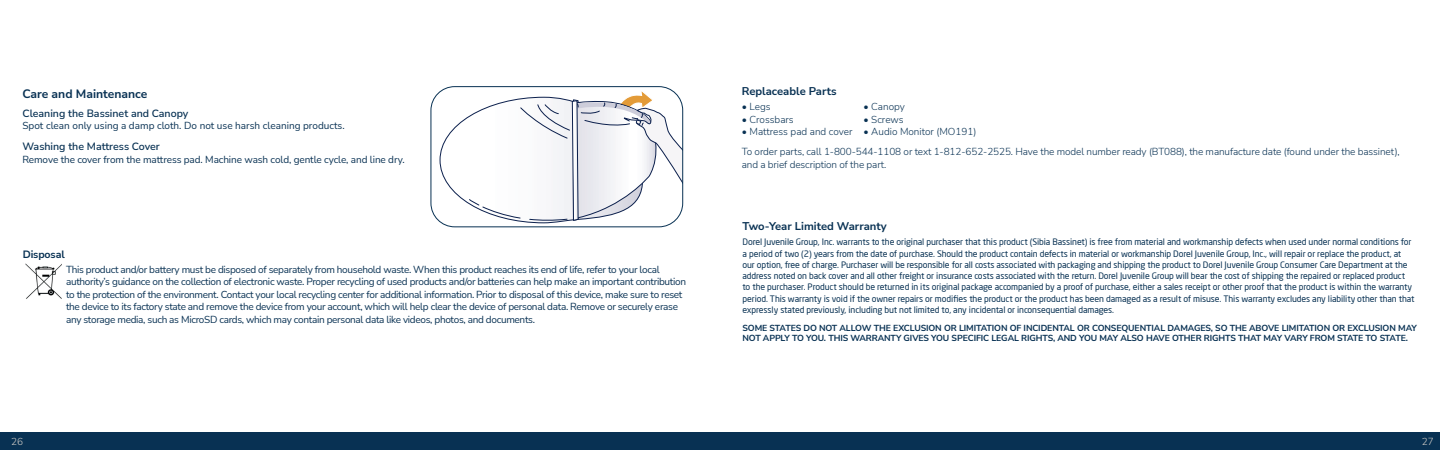
<style>
.page{position:relative;width:1440px;height:450px;background:#fff}
.page>*{position:absolute;margin:0;border:0;box-sizing:border-box;transform-origin:0 0}
.t1{font:700 12.12px "Nunito Sans";color:#083153}
.t2{font:700 11.25px "Nunito Sans";color:#083153}
.t3{font:600 10.62px "Nunito Sans";color:#083153}
.t4{font:700 10.62px "Nunito Sans";letter-spacing:-.01em;color:#083153}
.t5{font:10px/12.5px "Nunito Sans";letter-spacing:-.03em;color:#083153}
.t6{font:300 10px/20px "Nunito Sans";letter-spacing:-.01em;color:#083153}
.t7{font:10px "Nunito Sans";letter-spacing:-.01em;color:#083153}
.t8{font:10px "Nunito Sans";color:#083153}
.t9{font:300 10px "Nunito Sans";color:#d1cdc8}
.t10{font:8.75px/11.2px "Neo Sans Pro";letter-spacing:-.01em;color:#083153}
.t11{font:700 8.75px/10.5px "Nunito Sans";letter-spacing:-.01em;color:#083153}
</style>
<div class="page">
<div style="left:720px;top:432px;width:720px;height:18px;background:#083153"></div>
<div style="left:0;top:432px;width:720px;height:18px;background:#083153"></div>
<img style="left:25px;top:263px;width:36px;height:36px">
<svg style="left:440px;top:89px;width:243px;height:134px"></svg>
<div style="left:431px;top:86px;width:252px;height:141px;border:1px solid #083153;border-radius:24px"></div>
<h1 class="t1" style="left:22px;top:86px;width:126px">Care and Maintenance</h1>
<p class="t3" style="left:22px;top:106px;width:167px">Cleaning the Bassinet and Canopy</p>
<p class="t8" style="left:22px;top:119px;width:324px">Spot clean only using a damp cloth. Do not use harsh cleaning products.</p>
<p class="t3" style="left:22px;top:139px;width:139px">Washing the Mattress Cover</p>
<p class="t7" style="left:22px;top:152px;width:384px">Remove the cover from the mattress pad. Machine wash cold, gentle cycle, and line dry.</p>
<p class="t4" style="left:23px;top:247px;width:44px">Disposal</p>
<p class="t5" style="left:66px;top:263px;width:622px">This product and/or battery must be disposed of separately from household waste. When this product reaches its end of life, refer to your local authority’s guidance on the collection of electronic waste. Proper recycling of used products and/or batteries can help make an important contribution to the protection of the environment. Contact your local recycling center for additional information. Prior to disposal of this device, make sure to reset the device to its factory state and remove the device from your account, which will help clear the device of personal data. Remove or securely erase any storage media, such as MicroSD cards, which may contain personal data like videos, photos, and documents.</p>
<p class="t2" style="left:742px;top:84px;width:96px">Replaceable Parts</p>
<p class="t6" style="left:742px;top:96px;width:30px">• Legs</p>
<p class="t6" style="left:742px;top:109px;width:53px">• Crossbars</p>
<p class="t6" style="left:742px;top:121px;width:660px">• Mattress pad and cover<br>To order parts, call 1-800-544-1108 or text 1-812-652-2525. Have the model number ready (BT088), the manufacture date (found under the bassinet),</p>
<p class="t6" style="left:742px;top:154px;width:146px">and a brief description of the part.</p>
<p class="t6" style="left:864px;top:97px;width:43px">• Canopy</p>
<p class="t6" style="left:864px;top:109px;width:42px">• Screws</p>
<p class="t6" style="left:864px;top:122px;width:114px">• Audio Monitor (MO191)</p>
<p class="t2" style="left:742px;top:218px;width:146px">Two-Year Limited Warranty</p>
<p class="t10" style="left:742px;top:236px;width:674px">Dorel Juvenile Group, Inc. warrants to the original purchaser that this product (Sibia Bassinet) is free from material and workmanship defects when used under normal conditions for a period of two (2) years from the date of purchase. Should the product contain defects in material or workmanship Dorel Juvenile Group, Inc., will repair or replace the product, at our option, free of charge. Purchaser will be responsible for all costs associated with packaging and shipping the product to Dorel Juvenile Group Consumer Care Department at the address noted on back cover and all other freight or insurance costs associated with the return. Dorel Juvenile Group will bear the cost of shipping the repaired or replaced product to the purchaser. Product should be returned in its original package accompanied by a proof of purchase, either a sales receipt or other proof that the product is within the warranty period. This warranty is void if the owner repairs or modifies the product or the product has been damaged as a result of misuse. This warranty excludes any liability other than that expressly stated previously, including but not limited to, any incidental or inconsequential damages.</p>
<p class="t11" style="left:742px;top:322px;width:676px">SOME STATES DO NOT ALLOW THE EXCLUSION OR LIMITATION OF INCIDENTAL OR CONSEQUENTIAL DAMAGES, SO THE ABOVE LIMITATION OR EXCLUSION MAY<br>NOT APPLY TO YOU. THIS WARRANTY GIVES YOU SPECIFIC LEGAL RIGHTS, AND YOU MAY ALSO HAVE OTHER RIGHTS THAT MAY VARY FROM STATE TO STATE.</p>
<p class="t9" style="left:11px;top:435px;width:13px">26</p>
<p class="t9" style="left:1422px;top:435px;width:14px">27</p>
</div>
